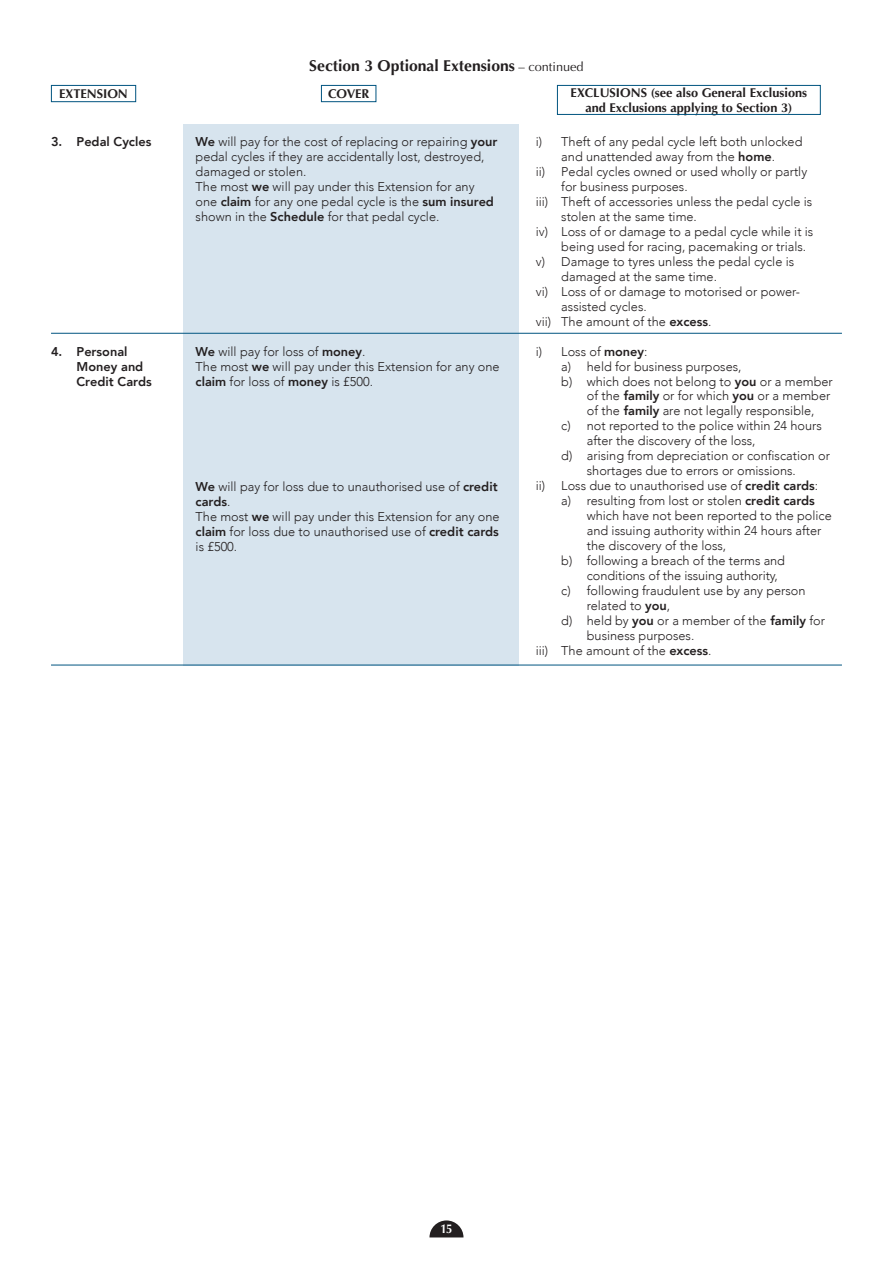
<style>
.page{position:relative;width:893px;height:1263px;background:#fff}
.page>*{position:absolute;margin:0;border:0;box-sizing:border-box;transform-origin:0 0}
.t1{font:700 15.75px "Optima";color:#231f20}
.t2{font:300 12.75px/15px "Avenir";color:#231f20}
.t3{font:700 12.75px/15px "Optima";color:#231f20;text-align:center}
.t4{font:800 12.75px/15px "Avenir";color:#231f20}
.t5{font:700 12.75px "Optima";color:#fff;scale:.9 1}
.s1{font-weight:400;font-size:12.75px}
.s2{font-weight:800}
</style>
<div class="page">
<svg style="left:429px;top:1220px;width:34px;height:17px"></svg>
<div style="left:183px;top:124px;width:336px;height:541px;background:#d7e4ee"></div>
<div style="left:51px;top:85px;width:85px;height:17px;border:1px solid #005480"></div>
<div style="left:557px;top:85px;width:264px;height:30px;border:1px solid #005480"></div>
<hr style="left:51px;top:333px;width:791px;height:1px;background:#005480">
<hr style="left:51px;top:665px;width:791px;height:1px;background:#005480">
<div style="left:321px;top:85px;width:55px;height:17px;border:1px solid #005480"></div>
<p class="t1" style="left:309px;top:57px;width:276px">Section 3 Optional Extensions <span class="s1">– continued</span></p>
<p class="t3" style="left:59px;top:87px;width:70px">EXTENSION</p>
<p class="t3" style="left:571px;top:86px;width:238px">EXCLUSIONS (see also General Exclusions and Exclusions applying to Section 3)</p>
<p class="t4" style="left:51px;top:134px;width:102px">3. Pedal Cycles</p>
<p class="t3" style="left:328px;top:87px;width:43px">COVER</p>
<p class="t2" style="left:536px;top:134px;width:268px">i) Theft of any pedal cycle left both unlocked</p>
<p class="t2" style="left:561px;top:149px;width:215px">and unattended away from the <span class="s2">home</span>.</p>
<p class="t2" style="left:536px;top:164px;width:273px">ii) Pedal cycles owned or used wholly or partly</p>
<p class="t2" style="left:561px;top:179px;width:128px">for business purposes.</p>
<p class="t2" style="left:536px;top:194px;width:278px">iii) Theft of accessories unless the pedal cycle is</p>
<p class="t2" style="left:561px;top:209px;width:137px">stolen at the same time.</p>
<p class="t2" style="left:536px;top:224px;width:279px">iv) Loss of or damage to a pedal cycle while it is</p>
<p class="t2" style="left:561px;top:239px;width:246px">being used for racing, pacemaking or trials.</p>
<p class="t2" style="left:536px;top:254px;width:260px">v) Damage to tyres unless the pedal cycle is</p>
<p class="t2" style="left:561px;top:269px;width:157px">damaged at the same time.</p>
<p class="t2" style="left:536px;top:284px;width:266px">vi) Loss of or damage to motorised or power-</p>
<p class="t2" style="left:561px;top:299px;width:87px">assisted cycles.</p>
<p class="t2" style="left:536px;top:314px;width:177px">vii) The amount of the <span class="s2">excess</span>.</p>
<p class="t2" style="left:536px;top:344px;width:113px">i) Loss of <span class="s2">money</span>:</p>
<p class="t2" style="left:561px;top:359px;width:182px">a) held for business purposes,</p>
<p class="t2" style="left:561px;top:374px;width:273px">b) which does not belong to <span class="s2">you</span> or a member</p>
<p class="t2" style="left:587px;top:389px;width:245px">of the <span class="s2">family</span> or for which <span class="s2">you</span> or a member</p>
<p class="t2" style="left:587px;top:404px;width:229px">of the <span class="s2">family</span> are not legally responsible,</p>
<p class="t2" style="left:561px;top:419px;width:262px">c) not reported to the police within 24 hours</p>
<p class="t2" style="left:587px;top:434px;width:170px">after the discovery of the loss,</p>
<p class="t2" style="left:561px;top:449px;width:270px">d) arising from depreciation or confiscation or</p>
<p class="t2" style="left:587px;top:464px;width:211px">shortages due to errors or omissions.</p>
<p class="t2" style="left:536px;top:479px;width:284px">ii) Loss due to unauthorised use of <span class="s2">credit cards</span>:</p>
<p class="t2" style="left:561px;top:494px;width:255px">a) resulting from lost or stolen <span class="s2">credit cards</span></p>
<p class="t2" style="left:587px;top:509px;width:247px">which have not been reported to the police</p>
<p class="t2" style="left:587px;top:524px;width:236px">and issuing authority within 24 hours after</p>
<p class="t2" style="left:587px;top:539px;width:141px">the discovery of the loss,</p>
<p class="t2" style="left:561px;top:554px;width:225px">b) following a breach of the terms and</p>
<p class="t2" style="left:587px;top:569px;width:193px">conditions of the issuing authority,</p>
<p class="t2" style="left:561px;top:583px;width:246px">c) following fraudulent use by any person</p>
<p class="t2" style="left:587px;top:598px;width:85px">related to <span class="s2">you</span>,</p>
<p class="t2" style="left:561px;top:613px;width:265px">d) held by <span class="s2">you</span> or a member of the <span class="s2">family</span> for</p>
<p class="t2" style="left:587px;top:628px;width:109px">business purposes.</p>
<p class="t2" style="left:536px;top:643px;width:177px">iii) The amount of the <span class="s2">excess</span>.</p>
<p class="t2" style="left:196px;top:134px;width:303px"><span class="s2">We</span> will pay for the cost of replacing or repairing <span class="s2">your </span>pedal cycles if they are accidentally lost, destroyed, damaged or stolen.<br>The most <span class="s2">we</span> will pay under this Extension for any one <span class="s2">claim</span> for any one pedal cycle is the <span class="s2">sum insured </span>shown in the <span class="s2">Schedule</span> for that pedal cycle.</p>
<p class="t2" style="left:196px;top:344px;width:306px"><span class="s2">We</span> will pay for loss of <span class="s2">money</span>.<br>The most <span class="s2">we</span> will pay under this Extension for any one <span class="s2">claim</span> for loss of <span class="s2">money</span> is £500.</p>
<p class="t4" style="left:77px;top:344px;width:77px;text-indent:-26px">4. Personal<br>Money and<br>Credit Cards</p>
<p class="t2" style="left:196px;top:479px;width:306px"><span class="s2">We</span> will pay for loss due to unauthorised use of <span class="s2">credit cards</span>.<br>The most <span class="s2">we</span> will pay under this Extension for any one <span class="s2">claim</span> for loss due to unauthorised use of <span class="s2">credit cards </span>is £500.</p>
<p class="t5" style="left:440px;top:1221px;width:15px">15</p>
</div>
